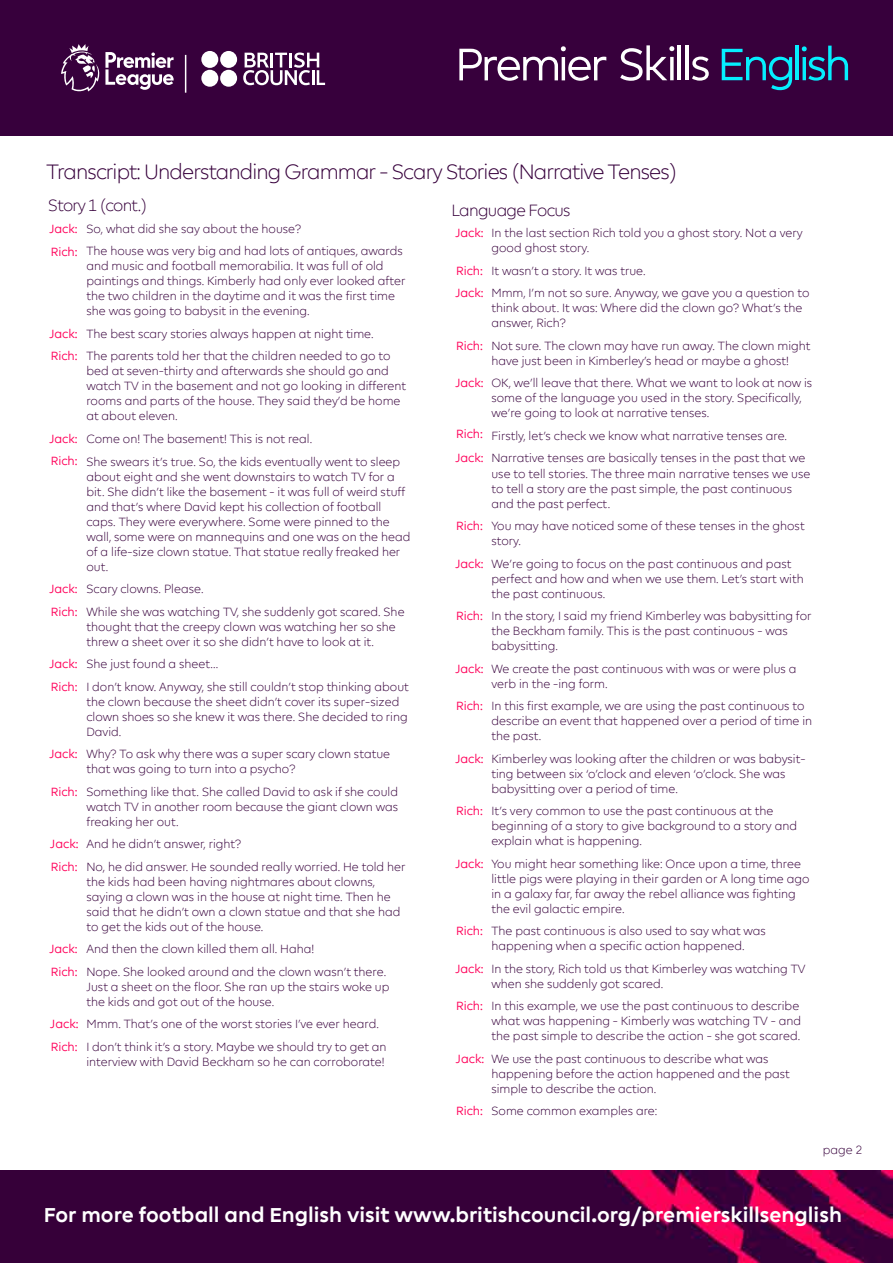
<style>
.page{position:relative;width:893px;height:1263px;background:#fff}
.page>*{position:absolute;margin:0;border:0;box-sizing:border-box;transform-origin:0 0}
.t1{font:300 21px "Premier League";letter-spacing:-.04em;color:#37003c}
.t2{font:700 20.25px "Premier League";color:#fff}
.t3{font:300 16.5px "Premier League";letter-spacing:-.04em;color:#37003c}
.t4{font:300 12px/15px "Premier League";color:#37003c}
.t5{font:12px/22.5px "Premier League";color:#ff005a}
</style>
<div class="page">
<div style="left:0;top:0;width:893px;height:135px;background:#37003c"></div>
<img style="left:0;top:1170px;width:893px;height:93px">
<svg style="left:459px;top:46px;width:147px;height:35px"></svg>
<svg style="left:620px;top:45px;width:54px;height:36px"></svg>
<hr style="left:678px;top:45px;width:3px;height:35px;background:#fff">
<hr style="left:685px;top:45px;width:4px;height:35px;background:#fff">
<svg style="left:692px;top:57px;width:17px;height:24px"></svg>
<svg style="left:722px;top:49px;width:70px;height:41px"></svg>
<hr style="left:795px;top:46px;width:4px;height:34px;background:#05efff">
<svg style="left:802px;top:46px;width:46px;height:35px"></svg>
<svg style="left:243px;top:53px;width:82px;height:32px"></svg>
<div style="left:220px;top:51px;width:17px;height:17px;background:#fff;border-radius:50%"></div>
<div style="left:201px;top:51px;width:17px;height:17px;background:#fff;border-radius:50%"></div>
<div style="left:220px;top:70px;width:17px;height:17px;background:#fff;border-radius:50%"></div>
<div style="left:201px;top:70px;width:17px;height:17px;background:#fff;border-radius:50%"></div>
<svg style="left:61px;top:44px;width:113px;height:48px"></svg>
<hr style="left:185px;top:55px;width:1px;height:38px;background:#fff">
<h1 class="t1" style="left:47px;top:160px;width:632px">Transcript: Understanding Grammar - Scary Stories (Narrative Tenses)</h1>
<h3 class="t3" style="left:48px;top:196px;width:100px">Story 1 (cont.)</h3>
<p class="t5" style="left:49px;top:218px;width:30px">Jack:</p>
<p class="t5" style="left:51px;top:241px;width:28px">Rich:</p>
<p class="t5" style="left:49px;top:323px;width:30px">Jack:<br>Rich:</p>
<p class="t5" style="left:49px;top:428px;width:30px">Jack:</p>
<p class="t5" style="left:51px;top:450px;width:28px">Rich:</p>
<p class="t5" style="left:49px;top:578px;width:30px">Jack:</p>
<p class="t5" style="left:51px;top:600px;width:28px">Rich:</p>
<p class="t5" style="left:49px;top:653px;width:30px">Jack:</p>
<p class="t5" style="left:51px;top:675px;width:28px">Rich:</p>
<p class="t5" style="left:49px;top:743px;width:30px">Jack:</p>
<p class="t5" style="left:51px;top:780px;width:28px">Rich:</p>
<p class="t5" style="left:50px;top:833px;width:30px">Jack:</p>
<p class="t5" style="left:51px;top:855px;width:28px">Rich:</p>
<p class="t5" style="left:49px;top:938px;width:30px">Jack:</p>
<p class="t5" style="left:51px;top:960px;width:28px">Rich:</p>
<p class="t5" style="left:50px;top:1013px;width:30px">Jack:</p>
<p class="t5" style="left:51px;top:1035px;width:28px">Rich:</p>
<p class="t4" style="left:86px;top:218px;width:318px;line-height:22.5px">So, what did she say about the house?<br>The house was very big and had lots of antiques, awards</p>
<p class="t4" style="left:86px;top:259px;width:320px">and music and football memorabilia. It was full of old paintings and things. Kimberly had only ever looked after the two children in the daytime and it was the first time she was going to babysit in the evening.</p>
<p class="t4" style="left:86px;top:323px;width:305px;line-height:22.5px">The best scary stories always happen at night time.<br>The parents told her that the children needed to go to</p>
<p class="t4" style="left:86px;top:364px;width:321px">bed at seven-thirty and afterwards she should go and watch TV in the basement and not go looking in different rooms and parts of the house. They said they’d be home at about eleven.</p>
<p class="t4" style="left:86px;top:428px;width:315px;line-height:22.5px">Come on! The basement! This is not real.<br>She swears it’s true. So, the kids eventually went to sleep</p>
<p class="t4" style="left:86px;top:469px;width:325px">about eight and she went downstairs to watch TV for a bit. She didn’t like the basement - it was full of weird stuff and that’s where David kept his collection of football caps. They were everywhere. Some were pinned to the wall, some were on mannequins and one was on the head of a life-size clown statue. That statue really freaked her out.</p>
<p class="t4" style="left:86px;top:578px;width:320px;line-height:22.5px">Scary clowns. Please.<br>While she was watching TV, she suddenly got scared. She</p>
<p class="t4" style="left:86px;top:619px;width:311px">thought that the creepy clown was watching her so she threw a sheet over it so she didn’t have to look at it.</p>
<p class="t4" style="left:86px;top:653px;width:324px;line-height:22.5px">She just found a sheet...<br>I don’t know. Anyway, she still couldn’t stop thinking about</p>
<p class="t4" style="left:86px;top:694px;width:323px">the clown because the sheet didn’t cover its super-sized clown shoes so she knew it was there. She decided to ring<br>David.</p>
<p class="t4" style="left:86px;top:747px;width:305px">Why? To ask why there was a super scary clown statue that was going to turn into a psycho?</p>
<p class="t4" style="left:86px;top:784px;width:313px;text-align:justify">Something like that. She called David to ask if she could watch TV in another room because the giant clown was freaking her out.</p>
<p class="t4" style="left:86px;top:833px;width:321px;line-height:22.5px">And he didn’t answer, right?<br>No, he did answer. He sounded really worried. He told her</p>
<p class="t4" style="left:86px;top:874px;width:315px">the kids had been having nightmares about clowns, saying a clown was in the house at night time. Then he said that he didn’t own a clown statue and that she had to get the kids out of the house.</p>
<p class="t4" style="left:86px;top:938px;width:301px;line-height:22.5px">And then the clown killed them all. Haha!<br>Nope. She looked around and the clown wasn’t there.</p>
<p class="t4" style="left:86px;top:979px;width:304px">Just a sheet on the floor. She ran up the stairs woke up the kids and got out of the house.</p>
<p class="t4" style="left:86px;top:1013px;width:302px;line-height:22.5px">Mmm. That’s one of the worst stories I’ve ever heard.<br>I don’t think it’s a story. Maybe we should try to get an</p>
<p class="t4" style="left:86px;top:1054px;width:300px">interview with David Beckham so he can corroborate!</p>
<h3 class="t3" style="left:452px;top:201px;width:121px">Language Focus</h3>
<p class="t5" style="left:455px;top:222px;width:30px">Jack:</p>
<p class="t5" style="left:456px;top:260px;width:28px">Rich:</p>
<p class="t5" style="left:455px;top:282px;width:30px">Jack:</p>
<p class="t5" style="left:456px;top:335px;width:28px">Rich:</p>
<p class="t5" style="left:455px;top:372px;width:30px">Jack:</p>
<p class="t5" style="left:456px;top:423px;width:28px">Rich:</p>
<p class="t5" style="left:455px;top:447px;width:30px">Jack:</p>
<p class="t5" style="left:456px;top:515px;width:28px">Rich:</p>
<p class="t5" style="left:455px;top:552px;width:30px">Jack:</p>
<p class="t5" style="left:456px;top:605px;width:28px">Rich:</p>
<p class="t5" style="left:455px;top:657px;width:30px">Jack:</p>
<p class="t5" style="left:456px;top:695px;width:28px">Rich:</p>
<p class="t5" style="left:455px;top:747px;width:30px">Jack:</p>
<p class="t5" style="left:456px;top:800px;width:28px">Rich:</p>
<p class="t5" style="left:455px;top:852px;width:30px">Jack:</p>
<p class="t5" style="left:456px;top:920px;width:28px">Rich:</p>
<p class="t5" style="left:455px;top:957px;width:30px">Jack:</p>
<p class="t5" style="left:456px;top:995px;width:28px">Rich:</p>
<p class="t5" style="left:456px;top:1047px;width:30px">Jack:</p>
<p class="t5" style="left:456px;top:1100px;width:28px">Rich:</p>
<p class="t4" style="left:491px;top:226px;width:313px">In the last section Rich told you a ghost story. Not a very good ghost story.</p>
<p class="t4" style="left:491px;top:260px;width:320px;line-height:22.5px">It wasn’t a story. It was true.<br>Mmm, I’m not so sure. Anyway, we gave you a question to</p>
<p class="t4" style="left:491px;top:301px;width:312px">think about. It was: Where did the clown go? What’s the answer, Rich?</p>
<p class="t4" style="left:491px;top:339px;width:320px">Not sure. The clown may have run away. The clown might have just been in Kimberley’s head or maybe a ghost!</p>
<p class="t4" style="left:491px;top:376px;width:322px">OK, we’ll leave that there. What we want to look at now is some of the language you used in the story. Specifically, we’re going to look at narrative tenses.</p>
<p class="t4" style="left:491px;top:425px;width:315px;line-height:22.5px">Firstly, let’s check we know what narrative tenses are.<br>Narrative tenses are basically tenses in the past that we</p>
<p class="t4" style="left:491px;top:466px;width:320px">use to tell stories. The three main narrative tenses we use to tell a story are the past simple, the past continuous and the past perfect.</p>
<p class="t4" style="left:491px;top:519px;width:315px">You may have noticed some of these tenses in the ghost story.</p>
<p class="t4" style="left:491px;top:556px;width:314px">We’re going to focus on the past continuous and past perfect and how and when we use them. Let’s start with the past continuous.</p>
<p class="t4" style="left:491px;top:609px;width:322px">In the story, I said my friend Kimberley was babysitting for the Beckham family. This is the past continuous - was babysitting.</p>
<p class="t4" style="left:491px;top:661px;width:307px">We create the past continuous with was or were plus a verb in the -ing form.</p>
<p class="t4" style="left:491px;top:699px;width:322px">In this first example, we are using the past continuous to describe an event that happened over a period of time in the past.</p>
<p class="t4" style="left:491px;top:751px;width:316px">Kimberley was looking after the children or was babysit&shy;ting between six ‘o’clock and eleven ‘o’clock. She was babysitting over a period of time.</p>
<p class="t4" style="left:491px;top:804px;width:307px">It’s very common to use the past continuous at the beginning of a story to give background to a story and explain what is happening.</p>
<p class="t4" style="left:491px;top:856px;width:320px">You might hear something like: Once upon a time, three little pigs were playing in their garden or A long time ago in a galaxy far, far away the rebel alliance was fighting the evil galactic empire.</p>
<p class="t4" style="left:491px;top:924px;width:276px">The past continuous is also used to say what was happening when a specific action happened.</p>
<p class="t4" style="left:491px;top:961px;width:316px">In the story, Rich told us that Kimberley was watching TV when she suddenly got scared.</p>
<p class="t4" style="left:491px;top:999px;width:311px">In this example, we use the past continuous to describe what was happening - Kimberly was watching TV - and the past simple to describe the action - she got scared.</p>
<p class="t4" style="left:491px;top:1051px;width:300px">We use the past continuous to describe what was happening before the action happened and the past simple to describe the action.</p>
<p class="t4" style="left:491px;top:1104px;width:168px">Some common examples are:</p>
<p class="t4" style="left:823px;top:1142px;width:41px">page 2</p>
<h2 class="t2" style="left:44px;top:1204px;width:799px">For more football and English visit www.britishcouncil.org/premierskillsenglish</h2>
</div>
